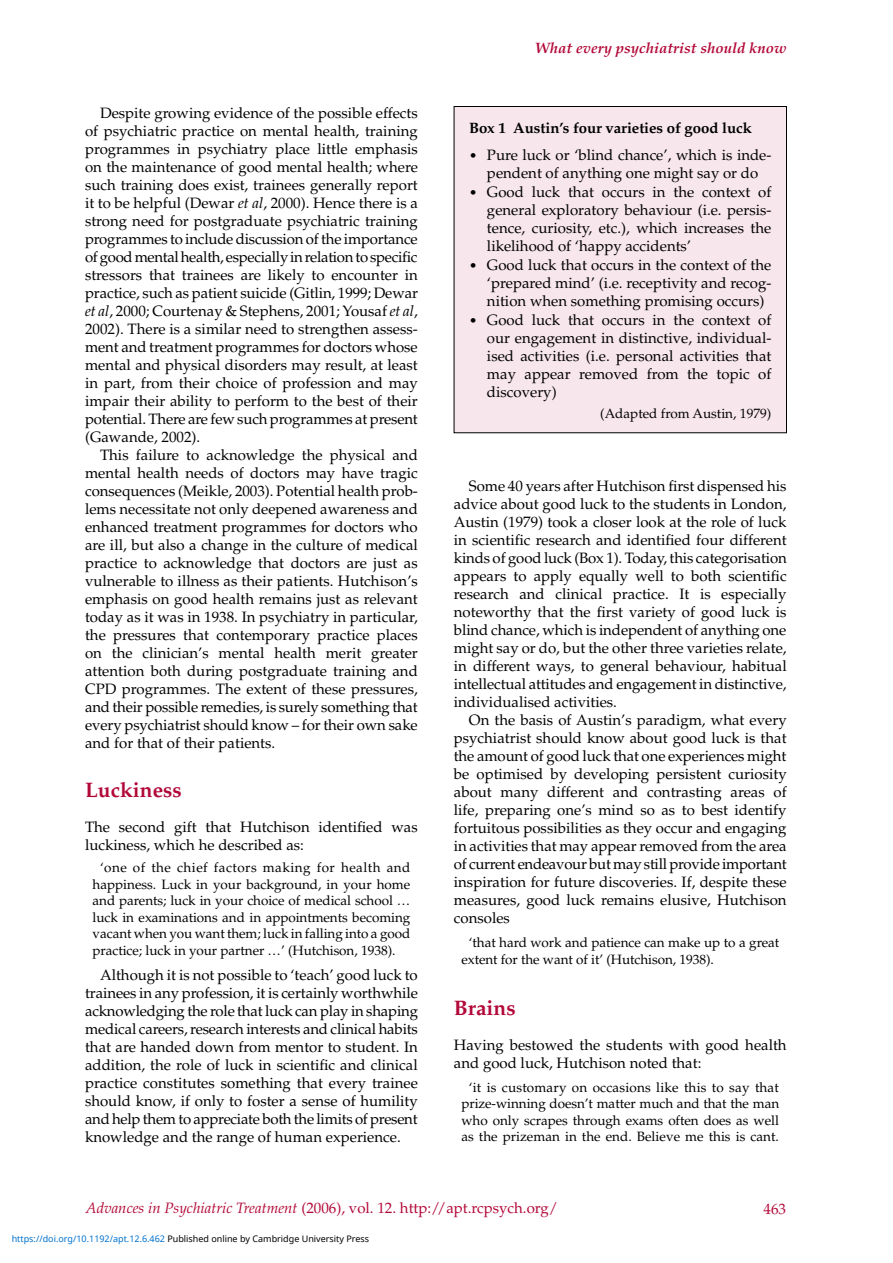
<style>
.page{position:relative;width:893px;height:1263px;background:#fff}
.page>*{position:absolute;margin:0;border:0;box-sizing:border-box;transform-origin:0 0}
.t1{font:700 21px "Palatino";color:#b20838}
.t2{font:15px/18px "Palatino";color:#000;text-align:justify}
.t3{font:15px "Palatino";color:#b20838}
.t4{font:700 15px "Palatino";letter-spacing:-.005em;color:#000}
.t5{font:italic 700 15px "Palatino";color:#b20838}
.t6{font:13.5px/16.5px "Palatino";letter-spacing:-.005em;color:#000;text-align:justify}
.t7{font:9px "Noto Sans";color:#000}
.s1{font-style:italic}
.s2{color:#0172cf}
</style>
<div class="page">
<div style="left:454px;top:106px;width:332px;height:327px;background:#f7e6eb"></div>
<div style="left:454px;top:106px;width:333px;height:327px;border:1px solid #000"></div>
<p class="t2" style="left:85px;top:104px;width:334px;text-indent:15px">Despite growing evidence of the possible effects of psychiatric practice on mental health, training programmes in psychiatry place little emphasis on the maintenance of good mental health; where such training does exist, trainees generally report it to be helpful (Dewar <span class="s1">et al</span>, 2000). Hence there is a strong need for postgraduate psychiatric training programmes to include discussion of the importance of good mental health, especially in relation to specific stressors that trainees are likely to encounter in practice, such as patient suicide (Gitlin, 1999; Dewar <span class="s1">et al</span>, 2000; Courtenay &amp; Stephens, 2001; Yousaf <span class="s1">et al</span>, 2002). There is a similar need to strengthen assess&shy;ment and treatment programmes for doctors whose mental and physical disorders may result, at least in part, from their choice of profession and may impair their ability to perform to the best of their potential. There are few such programmes at present (Gawande, 2002).</p>
<p class="t2" style="left:85px;top:446px;width:334px;text-indent:15px">This failure to acknowledge the physical and mental health needs of doctors may have tragic consequences (Meikle, 2003). Potential health prob&shy;lems necessitate not only deepened awareness and enhanced treatment programmes for doctors who are ill, but also a change in the culture of medical practice to acknowledge that doctors are just as vulnerable to illness as their patients. Hutchison’s emphasis on good health remains just as relevant today as it was in 1938. In psychiatry in particular, the pressures that contemporary practice places on the clinician’s mental health merit greater attention both during postgraduate training and CPD programmes. The extent of these pressures, and their possible remedies, is surely something that every psychiatrist should know – for their own sake and for that of their patients.</p>
<h1 class="t1" style="left:85px;top:778px;width:98px">Luckiness</h1>
<p class="t2" style="left:85px;top:818px;width:334px">The second gift that Hutchison identified was luckiness, which he described as:</p>
<p class="t6" style="left:93px;top:860px;width:319px;text-indent:8px">‘one of the chief factors making for health and happiness. Luck in your background, in your home and parents; luck in your choice of medical school … luck in examinations and in appointments becoming vacant when you want them; luck in falling into a good practice; luck in your partner …’ (Hutchison, 1938).</p>
<p class="t2" style="left:85px;top:966px;width:335px;text-indent:15px">Although it is not possible to ‘teach’ good luck to trainees in any profession, it is certainly worthwhile acknowledging the role that luck can play in shaping medical careers, research interests and clinical habits that are handed down from mentor to student. In addition, the role of luck in scientific and clinical practice constitutes something that every trainee should know, if only to foster a sense of humility and help them to appreciate both the limits of present knowledge and the range of human experience.</p>
<p class="t5" style="left:535px;top:40px;width:253px">What every psychiatrist should know</p>
<p class="t4" style="left:469px;top:119px;width:284px">Box 1 Austin’s four varieties of good luck</p>
<p class="t2" style="left:487px;top:146px;width:286px;text-align:left">Pure luck or ‘blind chance’, which is inde&shy;pendent of anything one might say or do Good luck that occurs in the context of general exploratory behaviour (i.e. persis&shy;tence, curiosity, etc.), which increases the likelihood of ‘happy accidents’<br>Good luck that occurs in the context of the ‘prepared mind’ (i.e. receptivity and recog&shy;nition when something promising occurs)<br>Good luck that occurs in the context of our engagement in distinctive, individual&shy;ised activities (i.e. personal activities that may appear removed from the topic of discovery)</p>
<p class="t6" style="left:600px;top:405px;width:173px">(Adapted from Austin, 1979)</p>
<p class="t6" style="left:469px;top:148px;width:10px">•</p>
<p class="t6" style="left:469px;top:185px;width:10px">•</p>
<p class="t6" style="left:469px;top:257px;width:10px">•</p>
<p class="t6" style="left:469px;top:312px;width:10px">•</p>
<p class="t2" style="left:454px;top:478px;width:335px;text-indent:15px">Some 40 years after Hutchison first dispensed his advice about good luck to the students in London, Austin (1979) took a closer look at the role of luck in scientific research and identified four different kinds of good luck (Box 1). Today, this categorisation appears to apply equally well to both scientific research and clinical practice. It is especially noteworthy that the first variety of good luck is blind chance, which is independent of anything one might say or do, but the other three varieties relate, in different ways, to general behaviour, habitual intellectual attitudes and engagement in distinctive, individualised activities.</p>
<p class="t2" style="left:454px;top:712px;width:334px;text-indent:15px">On the basis of Austin’s paradigm, what every psychiatrist should know about good luck is that the amount of good luck that one experiences might be optimised by developing persistent curiosity about many different and contrasting areas of life, preparing one’s mind so as to best identify fortuitous possibilities as they occur and engaging in activities that may appear removed from the area of current endeavour but may still provide important inspiration for future discoveries. If, despite these measures, good luck remains elusive, Hutchison consoles</p>
<p class="t6" style="left:461px;top:935px;width:319px;text-indent:8px">‘that hard work and patience can make up to a great extent for the want of it’ (Hutchison, 1938).</p>
<h1 class="t1" style="left:454px;top:995px;width:63px">Brains</h1>
<p class="t2" style="left:454px;top:1036px;width:334px">Having bestowed the students with good health and good luck, Hutchison noted that:</p>
<p class="t6" style="left:461px;top:1079px;width:319px;text-align:center">‘it is customary on occasions like this to say that prize-winning doesn’t matter much and that the man who only scrapes through exams often does as well as the prizeman in the end. Believe me this is cant.</p>
<p class="t3" style="left:86px;top:1199px;width:474px"><span class="s1">Advances in Psychiatric Treatment</span> (2006), vol. 12. http://apt.rcpsych.org/</p>
<p class="t3" style="left:764px;top:1200px;width:24px">463</p>
<p class="t7" style="left:12px;top:1232px;width:359px"><span class="s2">https://doi.org/10.1192/apt.12.6.462</span> Published online by Cambridge University Press</p>
</div>
